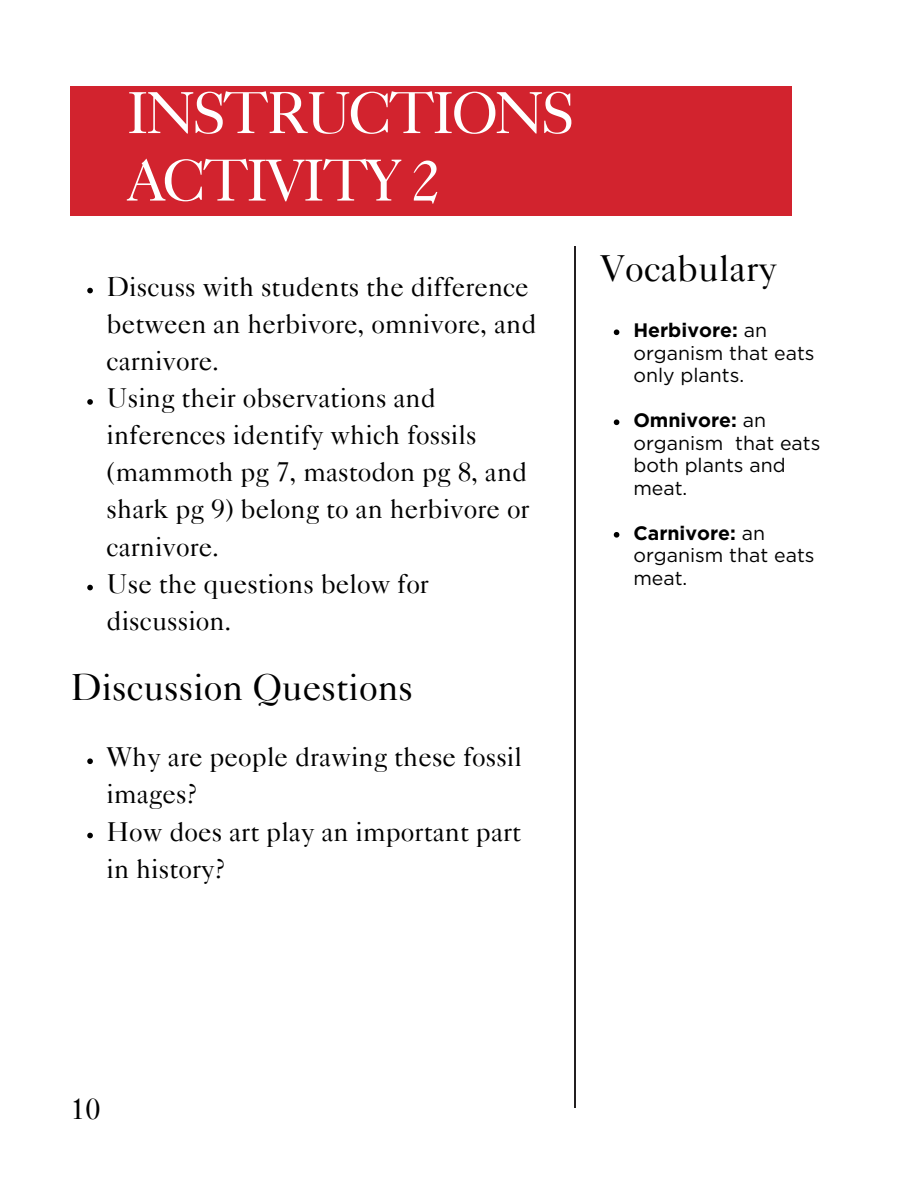
<style>
.page{position:relative;width:918px;height:1188px;background:#fff}
.page>*{position:absolute;margin:0;border:0;box-sizing:border-box;transform-origin:0 0}
.t1{font:59.25px/67.5px "Caslon 540 LT Std";letter-spacing:-.05em;color:#fff}
.t2{font:37.5px "Caslon 540 LT Std";color:#000}
.t3{font:30px "Caslon 540 LT Std";color:#000}
.t4{font:27.3px/37.2px "Caslon 540 LT Std";color:#000}
.t5{font:19.5px/22.5px "Gotham";color:#000}
.s1{font-weight:700}
</style>
<div class="page">
<hr style="left:574px;top:246px;width:2px;height:862px;background:#231f20">
<div style="left:70px;top:87px;width:722px;height:129px;background:#d2232e"></div>
<svg style="left:87px;top:288px;width:6px;height:5px"></svg>
<svg style="left:87px;top:399px;width:6px;height:6px"></svg>
<svg style="left:87px;top:585px;width:6px;height:5px"></svg>
<svg style="left:87px;top:758px;width:6px;height:6px"></svg>
<svg style="left:87px;top:833px;width:6px;height:5px"></svg>
<svg style="left:614px;top:329px;width:5px;height:6px"></svg>
<svg style="left:614px;top:419px;width:5px;height:6px"></svg>
<svg style="left:614px;top:532px;width:5px;height:6px"></svg>
<h1 class="t1" style="left:126px;top:88px;width:450px">INSTRUCTIONS<br>ACTIVITY 2</h1>
<p class="t4" style="left:107px;top:272px;width:431px">Discuss with students the difference between an herbivore, omnivore, and carnivore.</p>
<p class="t4" style="left:107px;top:383px;width:425px">Using their observations and inferences identify which fossils (mammoth pg 7, mastodon pg 8, and shark pg 9) belong to an herbivore or carnivore.</p>
<p class="t4" style="left:107px;top:569px;width:324px">Use the questions below for discussion.</p>
<h2 class="t2" style="left:70px;top:674px;width:344px">Discussion Questions</h2>
<p class="t4" style="left:107px;top:742px;width:417px">Why are people drawing these fossil images?</p>
<p class="t4" style="left:107px;top:817px;width:416px">How does art play an important part in history?</p>
<p class="t2" style="left:600px;top:255px;width:179px">Vocabulary</p>
<p class="t5" style="left:633px;top:319px;width:183px"><span class="s1">Herbivore:</span> an organism that eats only plants.</p>
<h2 class="t5" style="left:633px;top:409px;width:189px"><span class="s1">Omnivore:</span> an organism that eats both plants and meat.</h2>
<p class="t5" style="left:633px;top:522px;width:183px"><span class="s1">Carnivore:</span> an organism that eats meat.</p>
<p class="t3" style="left:70px;top:1098px;width:31px">10</p>
</div>
